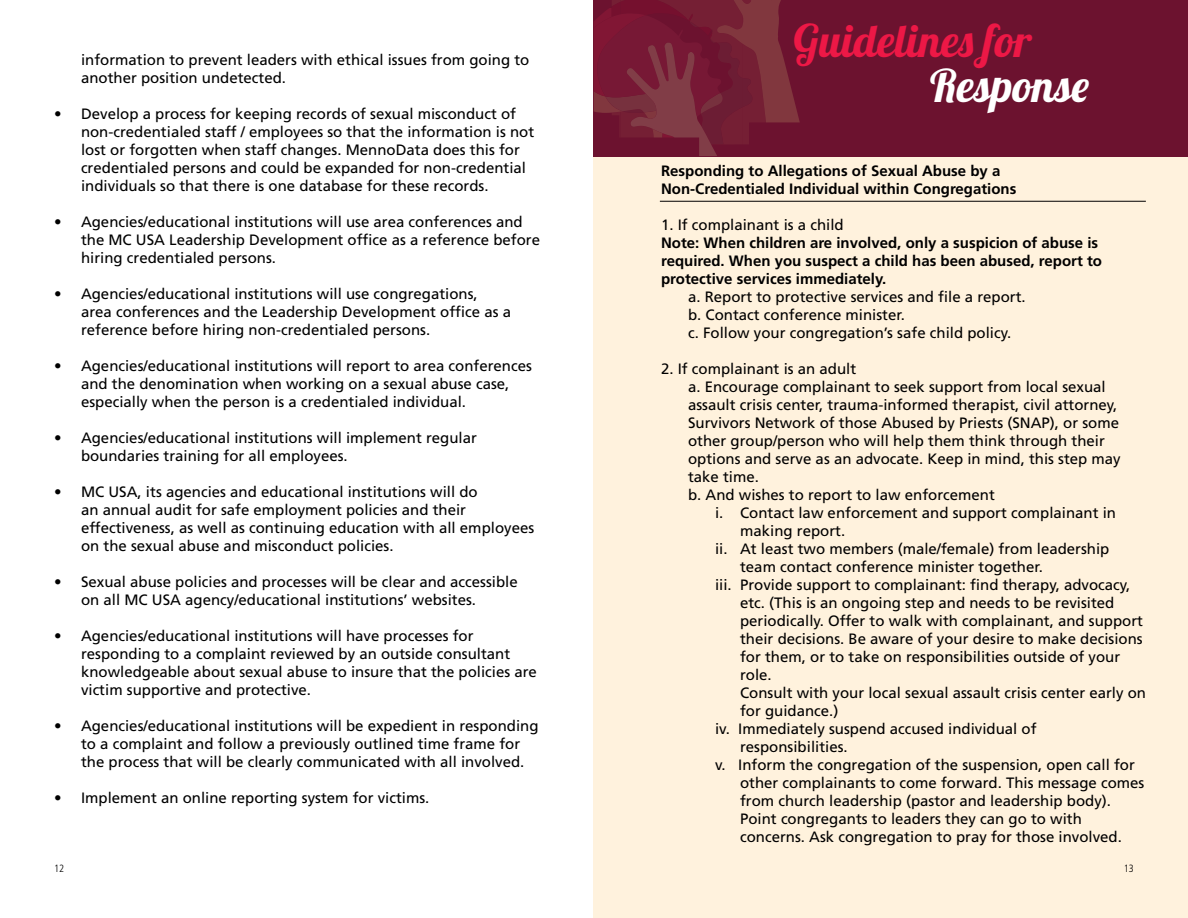
<style>
.page{position:relative;width:1188px;height:918px;background:#fff}
.page>*{position:absolute;margin:0;border:0;box-sizing:border-box;transform-origin:0 0}
.t1{font:45px "Lobster 1.4";color:#ed1846}
.t2{font:45px "Lobster 1.4";color:#fff}
.t3{font:15px/18px "Frutiger";color:#000}
.t4{font:700 15px/18px "Frutiger";color:#000}
.t5{font:300 condensed 10.5px "Frutiger";color:#000}
</style>
<div class="page">
<div style="left:594px;top:150px;width:594px;height:768px;background:#fff2dd"></div>
<div style="left:594px;top:0;width:594px;height:157px;background:#6c122f"></div>
<svg style="left:593px;top:0;width:207px;height:182px"></svg>
<hr style="left:660px;top:201px;width:486px;height:1px;background:#000">
<p class="t3" style="left:81px;top:51px;width:450px">information to prevent leaders with ethical issues from going to another position undetected.</p>
<p class="t3" style="left:81px;top:105px;width:455px;text-indent:-27px">• Develop a process for keeping records of sexual misconduct of non-credentialed staff / employees so that the information is not lost or forgotten when staff changes. MennoData does this for credentialed persons and could be expanded for non-credential individuals so that there is one database for these records.</p>
<p class="t3" style="left:81px;top:213px;width:461px;text-indent:-27px">• Agencies/educational institutions will use area conferences and the MC USA Leadership Development office as a reference before hiring credentialed persons.</p>
<p class="t3" style="left:81px;top:285px;width:432px;text-indent:-27px">• Agencies/educational institutions will use congregations, area conferences and the Leadership Development office as a reference before hiring non-credentialed persons.</p>
<p class="t3" style="left:81px;top:357px;width:452px;text-indent:-27px">• Agencies/educational institutions will report to area conferences and the denomination when working on a sexual abuse case, especially when the person is a credentialed individual.</p>
<p class="t3" style="left:81px;top:429px;width:397px;text-indent:-27px">• Agencies/educational institutions will implement regular boundaries training for all employees.</p>
<p class="t3" style="left:81px;top:483px;width:455px;text-indent:-27px">• MC USA, its agencies and educational institutions will do<br>an annual audit for safe employment policies and their effectiveness, as well as continuing education with all employees on the sexual abuse and misconduct policies.</p>
<p class="t3" style="left:81px;top:573px;width:438px;text-indent:-27px">• Sexual abuse policies and processes will be clear and accessible on all MC USA agency/educational institutions’ websites.</p>
<p class="t3" style="left:81px;top:627px;width:457px;text-indent:-27px">• Agencies/educational institutions will have processes for responding to a complaint reviewed by an outside consultant knowledgeable about sexual abuse to insure that the policies are victim supportive and protective.</p>
<p class="t3" style="left:81px;top:717px;width:459px;text-indent:-27px">• Agencies/educational institutions will be expedient in responding to a complaint and follow a previously outlined time frame for the process that will be clearly communicated with all involved.</p>
<p class="t3" style="left:54px;top:789px;width:377px">• Implement an online reporting system for victims.</p>
<h1 class="t1" style="left:793px;top:12px;width:240px">Guidelines for</h1>
<h1 class="t2" style="left:930px;top:57px;width:160px">Response</h1>
<p class="t4" style="left:661px;top:162px;width:357px">Responding to Allegations of Sexual Abuse by a<br>Non-Credentialed Individual within Congregations</p>
<p class="t3" style="left:661px;top:216px;width:184px">1. If complainant is a child</p>
<p class="t4" style="left:661px;top:234px;width:442px">Note: When children are involved, only a suspicion of abuse is required. When you suspect a child has been abused, report to protective services immediately.</p>
<p class="t3" style="left:688px;top:288px;width:339px">a. Report to protective services and file a report. b. Contact conference minister.<br>c. Follow your congregation’s safe child policy.</p>
<p class="t3" style="left:688px;top:360px;width:434px;text-indent:-27px">2. If complainant is an adult<br>a. Encourage complainant to seek support from local sexual assault crisis center, trauma-informed therapist, civil attorney, Survivors Network of those Abused by Priests (SNAP), or some other group/person who will help them think through their options and serve as an advocate. Keep in mind, this step may take time.<br>b. And wishes to report to law enforcement</p>
<p class="t3" style="left:715px;top:504px;width:402px">i. Contact law enforcement and support complainant in</p>
<p class="t3" style="left:740px;top:522px;width:107px">making report.</p>
<p class="t3" style="left:715px;top:540px;width:396px">ii. At least two members (male/female) from leadership</p>
<p class="t3" style="left:740px;top:558px;width:304px">team contact conference minister together.</p>
<p class="t3" style="left:715px;top:576px;width:417px">iii. Provide support to complainant: find therapy, advocacy,</p>
<p class="t3" style="left:740px;top:594px;width:376px">etc. (This is an ongoing step and needs to be revisited</p>
<p class="t3" style="left:740px;top:612px;width:404px">periodically. Offer to walk with complainant, and support</p>
<p class="t3" style="left:740px;top:630px;width:404px">their decisions. Be aware of your desire to make decisions</p>
<p class="t3" style="left:740px;top:648px;width:382px">for them, or to take on responsibilities outside of your</p>
<p class="t3" style="left:740px;top:666px;width:33px">role.</p>
<p class="t3" style="left:740px;top:684px;width:407px">Consult with your local sexual assault crisis center early on</p>
<p class="t3" style="left:740px;top:702px;width:100px">for guidance.)</p>
<p class="t3" style="left:715px;top:720px;width:323px">iv. Immediately suspend accused individual of</p>
<p class="t3" style="left:740px;top:738px;width:109px">responsibilities.</p>
<p class="t3" style="left:715px;top:756px;width:421px">v. Inform the congregation of the suspension, open call for</p>
<p class="t3" style="left:740px;top:774px;width:406px">other complainants to come forward. This message comes</p>
<p class="t3" style="left:740px;top:792px;width:372px">from church leadership (pastor and leadership body).</p>
<p class="t3" style="left:740px;top:810px;width:343px">Point congregants to leaders they can go to with</p>
<p class="t3" style="left:740px;top:828px;width:383px">concerns. Ask congregation to pray for those involved.</p>
<p class="t5" style="left:54px;top:862px;width:12px">12</p>
<p class="t5" style="left:1124px;top:862px;width:12px">13</p>
</div>
